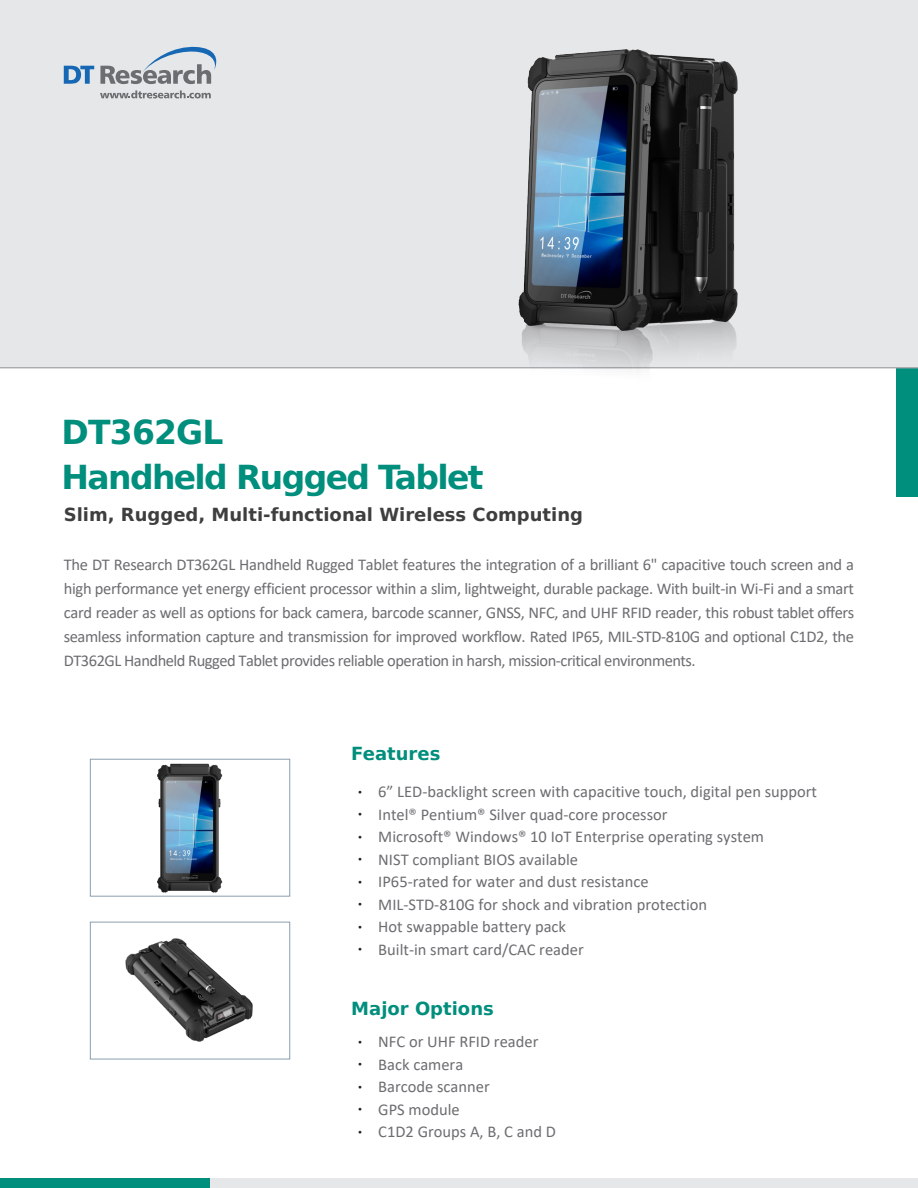
<style>
.page{position:relative;width:918px;height:1188px;background:#fff}
.page>*{position:absolute;margin:0;border:0;box-sizing:border-box;transform-origin:0 0}
.t1{font:700 33px "Bitstream Vera Sans";letter-spacing:-.05em;color:#008e7d}
.t2{font:700 33px "Bitstream Vera Sans";letter-spacing:-.025em;color:#008e7d}
.Product_Model{font:700 18px "Bitstream Vera Sans";color:#3e3e3f}
.t3{font:700 18px "Bitstream Vera Sans";color:#008e7d}
.t4{font:16.5px/24px "Calibri";color:#6c6d70;text-align:justify}
.s1{font-family:"Adobe Ming Std";font-weight:300;font-size:18px;color:#231f20}
</style>
<div class="page">
<div style="left:0;top:0;width:918px;height:368px;background:#e6e7e9"></div>
<div style="left:896px;top:368px;width:22px;height:129px;background:#008e7d"></div>
<svg style="left:64px;top:66px;width:30px;height:18px"></svg>
<svg style="left:100px;top:46px;width:117px;height:38px"></svg>
<svg style="left:100px;top:90px;width:111px;height:8px"></svg>
<div style="left:90px;top:759px;width:200px;height:137px;border:1px solid #8b9faf"></div>
<div style="left:90px;top:922px;width:200px;height:137px;border:1px solid #8b9faf"></div>
<div style="left:0;top:1178px;width:210px;height:10px;background:#008e7d"></div>
<div style="left:210px;top:1178px;width:708px;height:10px;background:#e6e7e9"></div>
<hr style="left:0;top:367px;width:918px;height:1px;background:#a8a9ad">
<img style="left:154px;top:763px;width:71px;height:132px">
<img style="left:125px;top:938px;width:128px;height:104px">
<img style="left:495px;top:49px;width:288px;height:321px">
<p class="t2" style="left:62px;top:413px;width:163px">DT362GL</p>
<p class="t1" style="left:62px;top:458px;width:423px">Handheld Rugged Tablet</p>
<p class="Product_Model" style="left:64px;top:505px;width:521px">Slim, Rugged, Multi-functional Wireless Computing</p>
<p class="t4" style="left:64px;top:553px;width:792px">The DT Research DT362GL Handheld Rugged Tablet features the integration of a brilliant 6" capacitive touch screen and a high performance yet energy efficient processor within a slim, lightweight, durable package. With built-in Wi-Fi and a smart card reader as well as options for back camera, barcode scanner, GNSS, NFC, and UHF RFID reader, this robust tablet offers seamless information capture and transmission for improved workflow. Rated IP65, MIL-STD-810G and optional C1D2, the DT362GL Handheld Rugged Tablet provides reliable operation in harsh, mission-critical environments.</p>
<p class="t3" style="left:351px;top:743px;width:91px">Features</p>
<p class="t4" style="left:351px;top:779px;width:467px"><span class="s1">•</span> 6” LED-backlight screen with capacitive touch, digital pen support</p>
<p class="t4" style="left:351px;top:802px;width:318px"><span class="s1">•</span> Intel® Pentium® Silver quad-core processor</p>
<p class="t4" style="left:351px;top:824px;width:414px"><span class="s1">•</span> Microsoft® Windows® 10 IoT Enterprise operating system</p>
<p class="t4" style="left:351px;top:847px;width:228px"><span class="s1">•</span> NIST compliant BIOS available</p>
<p class="t4" style="left:351px;top:869px;width:299px"><span class="s1">•</span> IP65-rated for water and dust resistance</p>
<p class="t4" style="left:351px;top:892px;width:357px"><span class="s1">•</span> MIL-STD-810G for shock and vibration protection</p>
<p class="t4" style="left:351px;top:914px;width:216px"><span class="s1">•</span> Hot swappable battery pack</p>
<p class="t4" style="left:351px;top:937px;width:234px"><span class="s1">•</span> Built-in smart card/CAC reader</p>
<p class="t3" style="left:351px;top:998px;width:144px">Major Options</p>
<p class="t4" style="left:351px;top:1029px;width:189px"><span class="s1">•</span> NFC or UHF RFID reader</p>
<p class="t4" style="left:351px;top:1052px;width:114px"><span class="s1">•</span> Back camera</p>
<p class="t4" style="left:351px;top:1074px;width:140px"><span class="s1">•</span> Barcode scanner</p>
<p class="t4" style="left:351px;top:1097px;width:110px"><span class="s1">•</span> GPS module</p>
<p class="t4" style="left:351px;top:1119px;width:206px"><span class="s1">•</span> C1D2 Groups A, B, C and D</p>
</div>
